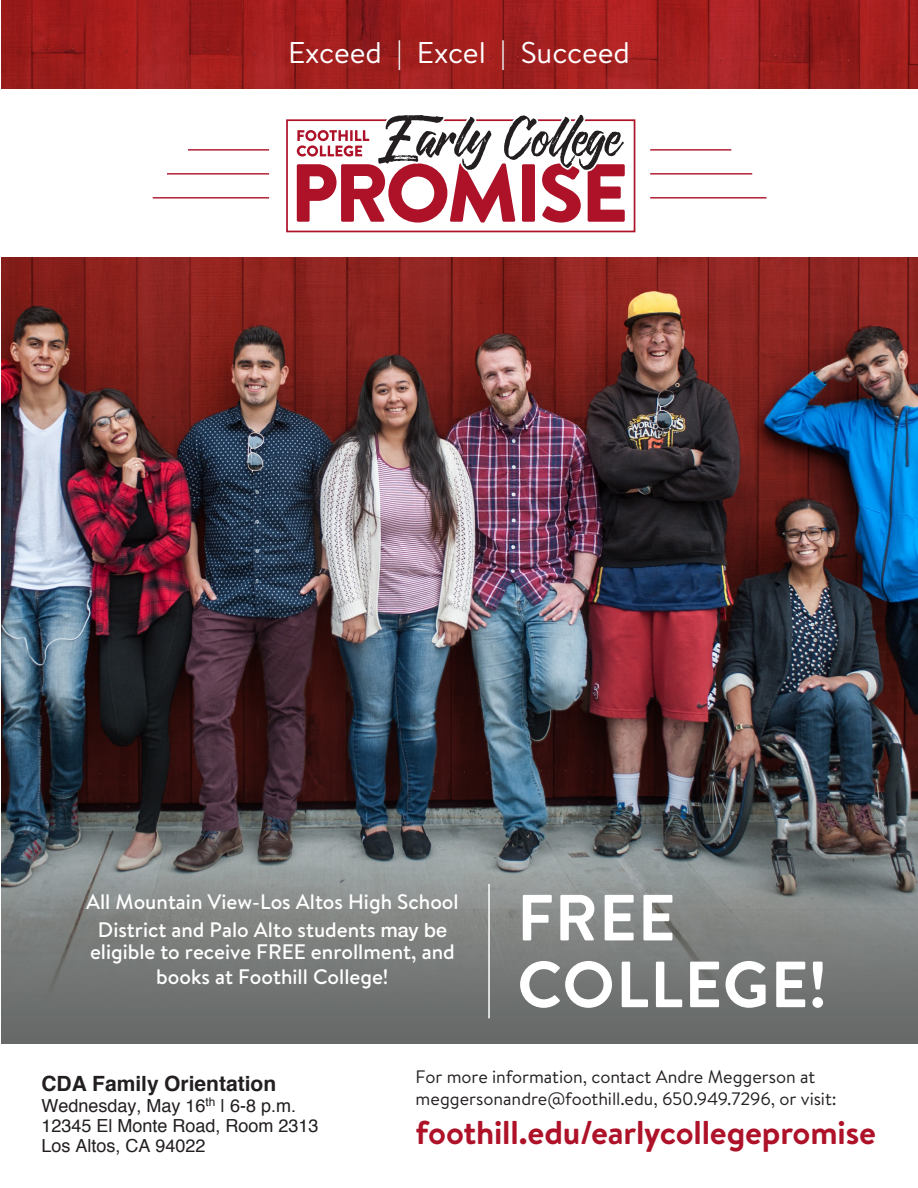
<style>
.page{position:relative;width:918px;height:1188px;background:#fff}
.page>*{position:absolute;margin:0;border:0;box-sizing:border-box;transform-origin:0 0}
.t1{font:700 65.1px "Brandon Text";letter-spacing:.02em;color:#fff}
.t2{font:700 33px "Brandon Text";letter-spacing:-.005em;color:#ae1229}
.t3{font:30px "Brandon Text";color:#fff}
.t4{font:500 21px/27.9px "Brandon Text";color:#fff;text-align:center}
.t5{font:700 21px "Helvetica";color:#231f20}
.t6{font:18px "Brandon Text";color:#231f20}
.t7{font:18px/20.2px "Helvetica";color:#231f20}
.s1{font-family:"Helvetica Neue";font-size:19.5px}
</style>
<div class="page">
<img style="left:2px;top:0;width:916px;height:1044px">
<div style="left:0;top:89px;width:918px;height:167px;background:#fff"></div>
<div style="left:286px;top:119px;width:349px;height:113px;border:2px solid #ae1229"></div>
<svg style="left:297px;top:114px;width:329px;height:109px"></svg>
<hr style="left:650px;top:149px;width:81px;height:2px;background:#ae1229">
<hr style="left:650px;top:173px;width:102px;height:2px;background:#ae1229">
<hr style="left:650px;top:197px;width:117px;height:2px;background:#ae1229">
<hr style="left:188px;top:149px;width:81px;height:2px;background:#ae1229">
<hr style="left:167px;top:173px;width:102px;height:2px;background:#ae1229">
<hr style="left:153px;top:197px;width:116px;height:2px;background:#ae1229">
<hr style="left:488px;top:884px;width:2px;height:134px;background:#fff">
<p class="t3" style="left:288px;top:32px;width:343px">Exceed | Excel | Succeed</p>
<p class="t4" style="left:86px;top:887px;width:374px">All Mountain View-Los Altos High School<br>District and Palo Alto students <span class="s1">may be</span></p>
<p class="t4" style="left:90px;top:939px;width:366px;line-height:25.2px">eligible to receive FREE enrollment, and books at Foothill College!</p>
<p class="t1" style="left:517px;top:872px;width:160px">FREE</p>
<p class="t1" style="left:517px;top:939px;width:311px">COLLEGE!</p>
<p class="t5" style="left:41px;top:1067px;width:236px">CDA Family Orientation</p>
<p class="t7" style="left:41px;top:1096px;width:279px">Wednesday, May 16<sup>th</sup> | 6-8 p.m.<br>12345 El Monte Road, Room 2313<br>Los Altos, CA 94022</p>
<p class="t6" style="left:416px;top:1065px;width:401px">For more information, contact Andre Meggerson at</p>
<p class="t6" style="left:416px;top:1086px;width:423px">meggersonandre@foothill.edu, 650.949.7296, or visit:</p>
<p class="t2" style="left:416px;top:1110px;width:462px">foothill.edu/earlycollegepromise</p>
</div>
